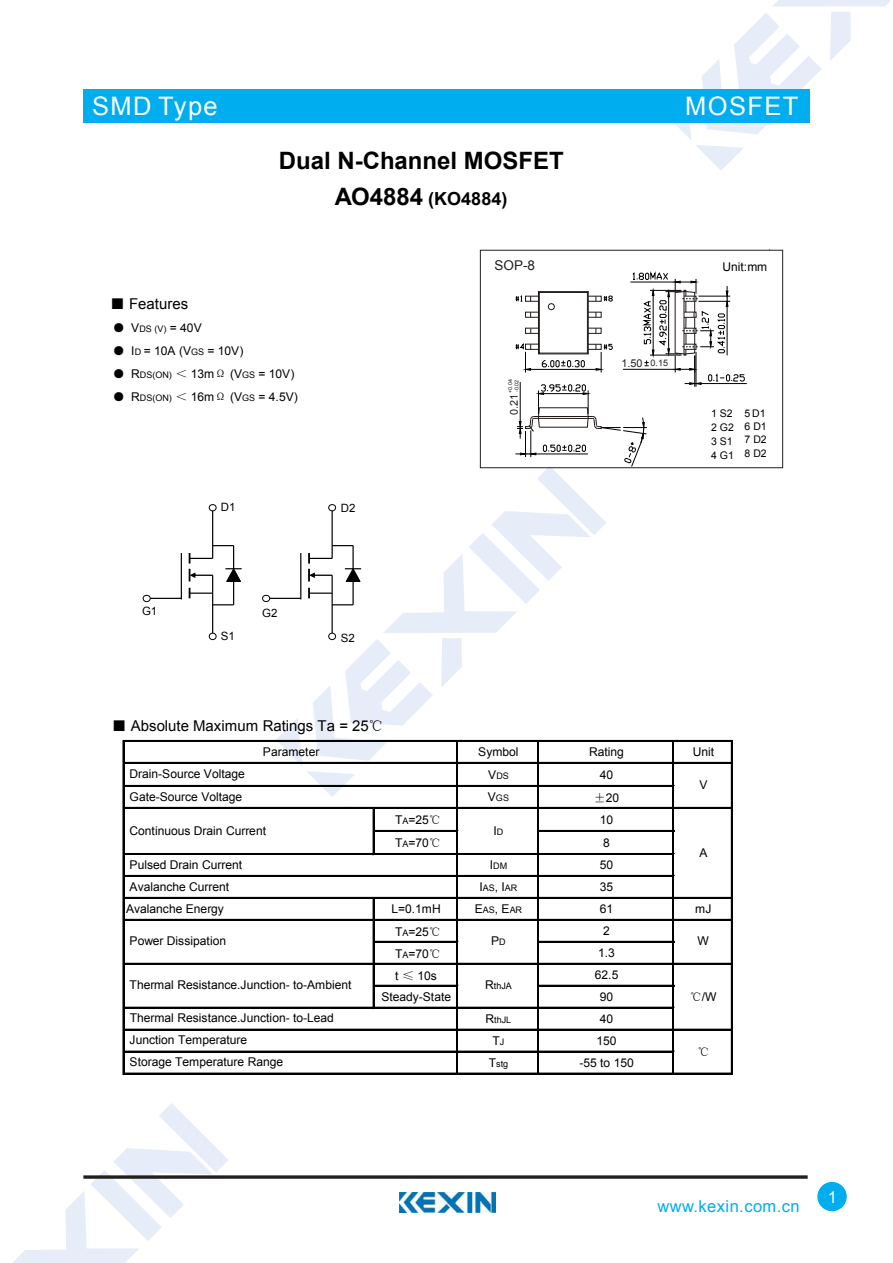
<style>
.page{position:relative;width:893px;height:1263px;background:#fff}
.page>*{position:absolute;margin:0;border:0;box-sizing:border-box;transform-origin:0 0}
.t1{font:25.5px "Arial";letter-spacing:.055em;color:#fff}
.t2{font:700 24px "Arial";color:#000}
.t3{font:700 18px "Arial";letter-spacing:.005em;color:#000}
.t4{font:16.5px "Arial";letter-spacing:.025em;color:#00adef}
.t5{font:16.5px "Arial";color:#fff}
.t6{font:15px "Arial";color:#000}
.t7{font:13.5px "Arial";color:#231f20}
.t8{font:12px/22.5px "Arial";letter-spacing:-.005em;color:#000}
.t9{font:12px "Sim Sun";color:#000}
.t10{font:11.4px "Arial";color:#000}
.t11{font:10.8px "Arial";color:#231f20}
.t12{font:10.5px/13.6px "Arial";color:#000;text-align:justify}
.t13{font:9px "Arial";color:#000}
.t14{font:5.4px/6.3px "Arial";color:#231f20}
.s1{font-size:24px}
.s2{font-family:"Sim Sun"}
.s3{font-size:9px}
.s4{font-size:12px}
</style>
<div class="page">
<svg style="left:674px;top:0;width:216px;height:170px"></svg>
<svg style="left:13px;top:1103px;width:215px;height:160px"></svg>
<div style="left:83px;top:89px;width:726px;height:34px;background:#00adef"></div>
<svg style="left:83px;top:1175px;width:725px;height:4px;background:#433f40"></svg>
<div style="left:817px;top:1182px;width:30px;height:29px;background:#00adef;border-radius:50%"></div>
<img style="left:400px;top:1193px;width:95px;height:20px">
<hr style="left:701px;top:383px;width:46px;height:1px;background:#000">
<hr style="left:374px;top:830px;width:84px;height:2px;background:#000">
<hr style="left:373px;top:809px;width:1px;height:46px;background:#000">
<hr style="left:374px;top:941px;width:84px;height:2px;background:#000">
<hr style="left:374px;top:985px;width:84px;height:2px;background:#000">
<hr style="left:123px;top:740px;width:1px;height:335px;background:#000">
<hr style="left:456px;top:742px;width:2px;height:333px;background:#000">
<hr style="left:537px;top:742px;width:1px;height:333px;background:#000">
<hr style="left:538px;top:742px;width:1px;height:333px;background:#000">
<hr style="left:672px;top:742px;width:1px;height:333px;background:#000">
<hr style="left:673px;top:742px;width:1px;height:333px;background:#000">
<hr style="left:731px;top:742px;width:2px;height:333px;background:#000">
<hr style="left:373px;top:899px;width:1px;height:110px;background:#000">
<hr style="left:124px;top:740px;width:609px;height:2px;background:#000">
<hr style="left:124px;top:762px;width:609px;height:2px;background:#000">
<hr style="left:124px;top:785px;width:550px;height:2px;background:#000">
<hr style="left:124px;top:807px;width:609px;height:2px;background:#000">
<hr style="left:539px;top:830px;width:135px;height:2px;background:#000">
<hr style="left:124px;top:853px;width:550px;height:2px;background:#000">
<hr style="left:124px;top:875px;width:550px;height:2px;background:#000">
<hr style="left:124px;top:897px;width:609px;height:2px;background:#000">
<hr style="left:124px;top:919px;width:609px;height:2px;background:#000">
<hr style="left:539px;top:941px;width:135px;height:2px;background:#000">
<hr style="left:124px;top:963px;width:609px;height:2px;background:#000">
<hr style="left:539px;top:985px;width:135px;height:2px;background:#000">
<hr style="left:124px;top:1007px;width:550px;height:2px;background:#000">
<hr style="left:124px;top:1029px;width:609px;height:2px;background:#000">
<hr style="left:124px;top:1051px;width:550px;height:2px;background:#000">
<hr style="left:124px;top:1073px;width:609px;height:2px;background:#000">
<svg style="left:276px;top:271px;width:469px;height:526px"></svg>
<hr style="left:352px;top:546px;width:2px;height:23px;background:#000">
<hr style="left:270px;top:598px;width:31px;height:1px;background:#000">
<div style="left:329px;top:505px;width:7px;height:6px;background:#fff;border-radius:50%"></div>
<div style="left:328px;top:504px;width:8px;height:7px;border:1px solid #000;border-radius:50%"></div>
<div style="left:262px;top:595px;width:8px;height:7px;border:1px solid #000;border-radius:50%"></div>
<div style="left:329px;top:633px;width:7px;height:7px;background:#fff;border-radius:50%"></div>
<div style="left:328px;top:633px;width:8px;height:7px;border:1px solid #000;border-radius:50%"></div>
<hr style="left:181px;top:553px;width:1px;height:46px;background:#000">
<hr style="left:212px;top:510px;width:1px;height:48px;background:#000">
<hr style="left:212px;top:592px;width:1px;height:42px;background:#000">
<svg style="left:189px;top:545px;width:53px;height:60px"></svg>
<hr style="left:150px;top:598px;width:31px;height:1px;background:#000">
<div style="left:209px;top:504px;width:8px;height:7px;border:1px solid #000;border-radius:50%"></div>
<div style="left:143px;top:595px;width:8px;height:7px;border:1px solid #000;border-radius:50%"></div>
<div style="left:209px;top:633px;width:8px;height:7px;border:1px solid #000;border-radius:50%"></div>
<h1 class="t1" style="left:92px;top:89px;width:127px">SMD Type</h1>
<h2 class="t2" style="left:279px;top:145px;width:286px">Dual N-Channel MOSFET</h2>
<h3 class="t3" style="left:335px;top:186px;width:174px"><span class="s1">AO4884</span> (KO4884)</h3>
<p class="t7" style="left:494px;top:257px;width:42px">SOP-8</p>
<p class="t6" style="left:110px;top:294px;width:80px"><span class="s2">■</span> Features</p>
<p class="t8" style="left:113px;top:317px;width:90px"><span class="s2">●</span> V<span class="s3">DS (V)</span> = 40V</p>
<p class="t8" style="left:113px;top:340px;width:132px"><span class="s2">●</span> I<span class="s3">D</span> = 10A (V<span class="s3">GS</span> = 10V)</p>
<p class="t8" style="left:113px;top:363px;width:183px"><span class="s2">●</span> R<span class="s3">DS(ON)</span> <span class="s2">＜</span> 13m<span class="s2">Ω</span> (V<span class="s3">GS</span> = 10V)</p>
<p class="t8" style="left:113px;top:386px;width:187px"><span class="s2">●</span> R<span class="s3">DS(ON)</span> <span class="s2">＜</span> 16m<span class="s2">Ω</span> (V<span class="s3">GS</span> = 4.5V)</p>
<p class="t10" style="left:142px;top:604px;width:17px">G1</p>
<p class="t10" style="left:221px;top:499px;width:16px">D1</p>
<p class="t10" style="left:221px;top:629px;width:16px">S1</p>
<p class="t10" style="left:262px;top:605px;width:17px">G2</p>
<p class="t10" style="left:341px;top:501px;width:16px">D2</p>
<p class="t10" style="left:341px;top:630px;width:16px">S2</p>
<p class="t6" style="left:112px;top:715px;width:273px"><span class="s2">■</span> Absolute Maximum Ratings Ta = 25<span class="s2">℃</span></p>
<p class="t14" style="left:507px;top:393px;width:15px;rotate:-90deg">+0.04 -0.02</p>
<p class="t11" style="left:507px;top:415px;width:23px;rotate:-90deg">0.21</p>
<h1 class="t1" style="left:685px;top:89px;width:115px">MOSFET</h1>
<p class="t11" style="left:622px;top:356px;width:48px">1.50 <span class="s3">0.15</span></p>
<p class="t8" style="left:723px;top:256px;width:46px">Unit:mm</p>
<p class="t12" style="left:711px;top:407px;width:24px">1 S2<br>2 G2<br>3 S1<br>4 G1</p>
<p class="t12" style="left:744px;top:407px;width:24px">5 D1<br>6 D1<br>7 D2<br>8 D2</p>
<p class="t8" style="left:130px;top:763px;width:117px">Drain-Source Voltage<br>Gate-Source Voltage</p>
<p class="t8" style="left:263px;top:740px;width:58px">Parameter</p>
<p class="t8" style="left:478px;top:741px;width:42px">Symbol</p>
<p class="t8" style="left:589px;top:741px;width:36px">Rating</p>
<p class="t8" style="left:693px;top:741px;width:23px">Unit</p>
<p class="t13" style="left:488px;top:770px;width:22px"><span class="s4">V</span>DS</p>
<p class="t8" style="left:600px;top:763px;width:15px">40</p>
<p class="t13" style="left:488px;top:792px;width:23px"><span class="s4">V</span>GS</p>
<p class="t8" style="left:594px;top:786px;width:27px"><span class="s2">±</span>20</p>
<p class="t8" style="left:699px;top:774px;width:10px">V</p>
<p class="t8" style="left:395px;top:809px;width:47px">T<span class="s3">A</span>=25<span class="s2">℃</span></p>
<p class="t8" style="left:600px;top:808px;width:15px">10</p>
<p class="t8" style="left:395px;top:832px;width:47px">T<span class="s3">A</span>=70<span class="s2">℃</span></p>
<p class="t8" style="left:603px;top:831px;width:8px">8</p>
<p class="t13" style="left:490px;top:860px;width:19px"><span class="s4">I</span>DM</p>
<p class="t8" style="left:600px;top:854px;width:15px">50</p>
<p class="t13" style="left:479px;top:882px;width:40px"><span class="s4">I</span>AS<span class="s4">, I</span>AR</p>
<p class="t8" style="left:600px;top:876px;width:15px">35</p>
<p class="t8" style="left:130px;top:819px;width:138px">Continuous Drain Current</p>
<p class="t8" style="left:493px;top:819px;width:11px">I<span class="s3">D</span></p>
<p class="t8" style="left:130px;top:853px;width:114px">Pulsed Drain Current</p>
<p class="t8" style="left:130px;top:875px;width:101px">Avalanche Current</p>
<p class="t8" style="left:699px;top:841px;width:10px">A</p>
<p class="t8" style="left:126px;top:898px;width:99px">Avalanche Energy</p>
<p class="t8" style="left:391px;top:898px;width:51px">L=0.1mH</p>
<p class="t13" style="left:475px;top:904px;width:49px"><span class="s4">E</span>AS<span class="s4">, E</span>AR</p>
<p class="t8" style="left:600px;top:898px;width:15px">61</p>
<p class="t8" style="left:695px;top:898px;width:18px">mJ</p>
<p class="t8" style="left:395px;top:920px;width:47px">T<span class="s3">A</span>=25<span class="s2">℃</span></p>
<p class="t8" style="left:603px;top:920px;width:8px">2</p>
<p class="t8" style="left:395px;top:942px;width:47px">T<span class="s3">A</span>=70<span class="s2">℃</span></p>
<p class="t8" style="left:598px;top:942px;width:18px">1.3</p>
<p class="t8" style="left:395px;top:964px;width:43px">t <span class="s2">≤</span> 10s</p>
<p class="t8" style="left:595px;top:964px;width:25px">62.5</p>
<p class="t8" style="left:381px;top:986px;width:71px">Steady-State</p>
<p class="t8" style="left:600px;top:986px;width:15px">90</p>
<p class="t13" style="left:485px;top:1014px;width:27px"><span class="s4">R</span>thJL</p>
<p class="t8" style="left:600px;top:1008px;width:15px">40</p>
<p class="t8" style="left:492px;top:1030px;width:13px">T<span class="s3">J</span></p>
<p class="t8" style="left:596px;top:1030px;width:22px">150</p>
<p class="t13" style="left:489px;top:1058px;width:21px"><span class="s4">T</span>stg</p>
<p class="t8" style="left:579px;top:1052px;width:56px">-55 to 150</p>
<p class="t8" style="left:130px;top:930px;width:98px">Power Dissipation</p>
<p class="t8" style="left:491px;top:930px;width:16px">P<span class="s3">D</span></p>
<p class="t8" style="left:697px;top:930px;width:13px">W</p>
<p class="t8" style="left:130px;top:974px;width:223px">Thermal Resistance.Junction- to-Ambient</p>
<p class="t13" style="left:485px;top:980px;width:28px"><span class="s4">R</span>thJA</p>
<p class="t8" style="left:690px;top:986px;width:28px"><span class="s2">℃</span>/W</p>
<p class="t8" style="left:130px;top:1007px;width:206px">Thermal Resistance.Junction- to-Lead</p>
<p class="t8" style="left:130px;top:1029px;width:155px;line-height:21.9px">Junction Temperature<br>Storage Temperature Range</p>
<p class="t9" style="left:697px;top:1046px;width:14px">℃</p>
<h3 class="t4" style="left:657px;top:1196px;width:144px">www.kexin.com.cn</h3>
<h3 class="t5" style="left:828px;top:1186px;width:11px">1</h3>
</div>
